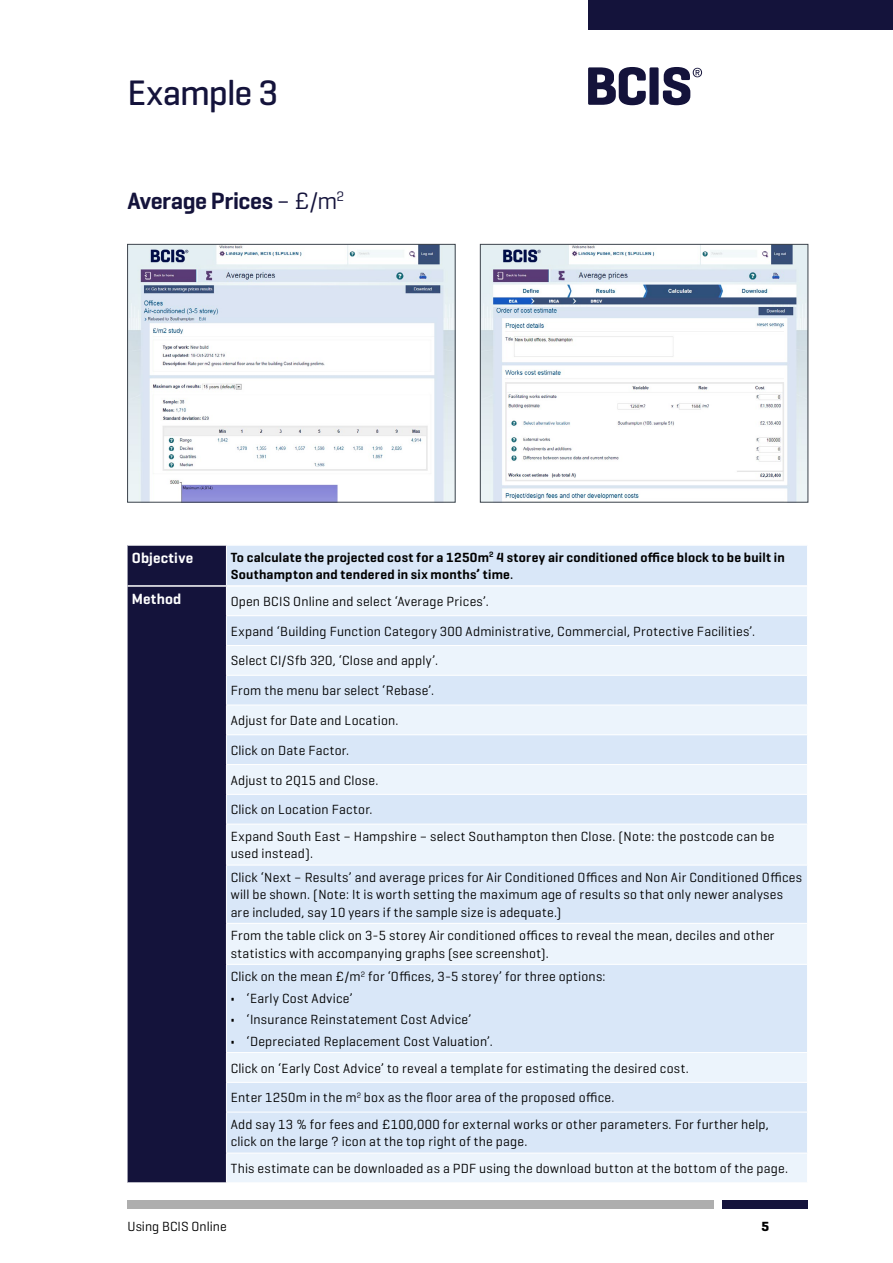
<style>
.page{position:relative;width:893px;height:1263px;background:#fff}
.page>*{position:absolute;margin:0;border:0;box-sizing:border-box;transform-origin:0 0}
.t1{font:500 36px "Geogrotesque";letter-spacing:-.03em;color:#14133b}
.t2{font:600 24px "Geogrotesque";letter-spacing:-.015em;color:#14133b}
.t3{font:600 15px "Geogrotesque";letter-spacing:.01em;color:#fff}
.t4{font:13.5px/26.7px "Geogrotesque";letter-spacing:.02em;color:#000}
.t5{font:600 13.5px/17.2px "Geogrotesque";letter-spacing:.02em;color:#000}
.t6{font:13.5px "Geogrotesque";color:#000}
.t7{font:700 13.5px "Geogrotesque";color:#000}
.s1{font-weight:400}
.s2{font-weight:500}
.s3{font-weight:700}
</style>
<div class="page">
<div style="left:588px;top:0;width:305px;height:30px;background:#14133b"></div>
<svg style="left:588px;top:67px;width:58px;height:38px"></svg>
<div style="left:649px;top:67px;width:10px;height:38px;background:#14133b;border-radius:2px"></div>
<svg style="left:663px;top:67px;width:39px;height:38px"></svg>
<div style="left:128px;top:1200px;width:586px;height:9px;background:#aeaeae"></div>
<div style="left:723px;top:1200px;width:85px;height:9px;background:#14133b"></div>
<div style="left:128px;top:546px;width:98px;height:636px;background:#14133b"></div>
<div style="left:227px;top:546px;width:580px;height:39px;background:#d9e7f8"></div>
<svg style="left:227px;top:587px;width:580px;height:595px;background:#e1ecf9"></svg>
<hr style="left:226px;top:615px;width:582px;height:1px;background:#fff">
<hr style="left:226px;top:645px;width:582px;height:1px;background:#fff">
<hr style="left:226px;top:675px;width:582px;height:1px;background:#fff">
<hr style="left:226px;top:705px;width:582px;height:1px;background:#fff">
<hr style="left:226px;top:734px;width:582px;height:1px;background:#fff">
<hr style="left:226px;top:764px;width:582px;height:1px;background:#fff">
<hr style="left:226px;top:794px;width:582px;height:1px;background:#fff">
<hr style="left:226px;top:824px;width:582px;height:1px;background:#fff">
<hr style="left:226px;top:865px;width:582px;height:1px;background:#fff">
<hr style="left:226px;top:923px;width:582px;height:1px;background:#fff">
<hr style="left:226px;top:964px;width:582px;height:1px;background:#fff">
<hr style="left:226px;top:1052px;width:582px;height:1px;background:#fff">
<hr style="left:226px;top:1082px;width:582px;height:1px;background:#fff">
<hr style="left:226px;top:1112px;width:582px;height:1px;background:#fff">
<hr style="left:226px;top:1153px;width:582px;height:1px;background:#fff">
<hr style="left:128px;top:585px;width:98px;height:2px;background:#fff">
<img style="left:129px;top:246px;width:325px;height:255px">
<div style="left:127px;top:244px;width:329px;height:259px;border:1px solid #3d444c"></div>
<img style="left:482px;top:246px;width:324px;height:255px">
<div style="left:480px;top:244px;width:328px;height:259px;border:1px solid #3d444c"></div>
<h1 class="t1" style="left:128px;top:71px;width:152px">Example 3</h1>
<h2 class="t2" style="left:128px;top:186px;width:218px">Average Prices <span class="s1">– £/m</span><sup>2</sup></h2>
<p class="t3" style="left:132px;top:549px;width:63px">Objective</p>
<p class="t5" style="left:231px;top:548px;width:555px">To calculate the projected cost for a 1250m<sup>2</sup> 4 storey air conditioned office block to be built in<br>Southampton and tendered in six months’ time<span class="s2">.</span></p>
<p class="t3" style="left:132px;top:589px;width:51px">Method</p>
<p class="t4" style="left:231px;top:587px;width:259px">Open BCIS Online and select ‘Average Prices’.</p>
<p class="t4" style="left:231px;top:617px;width:526px">Expand ‘Building Function Category 300 Administrative, Commercial, Protective Facilities’.</p>
<p class="t4" style="left:231px;top:647px;width:209px">Select CI/Sfb 320, ‘Close and apply’.</p>
<p class="t4" style="left:231px;top:677px;width:205px">From the menu bar select ‘Rebase’.</p>
<p class="t4" style="left:231px;top:707px;width:169px">Adjust for Date and Location.</p>
<p class="t4" style="left:231px;top:736px;width:120px">Click on Date Factor.</p>
<p class="t4" style="left:231px;top:766px;width:149px">Adjust to 2Q15 and Close.</p>
<p class="t4" style="left:231px;top:796px;width:545px">Click on Location Factor.<br>Expand South East – Hampshire – select Southampton then Close. (Note: the postcode can be</p>
<p class="t4" style="left:231px;top:841px;width:573px;line-height:23.7px">used instead).<br>Click ‘Next – Results’ and average prices for Air Conditioned Offices and Non Air Conditioned Offices</p>
<p class="t4" style="left:231px;top:886px;width:554px;line-height:17.2px">will be shown. (Note: It is worth setting the maximum age of results so that only newer analyses are included, say 10 years if the sample size is adequate.)</p>
<p class="t4" style="left:231px;top:927px;width:545px;line-height:17.2px">From the table click on 3-5 storey Air conditioned offices to reveal the mean, deciles and other statistics with accompanying graphs (see screenshot).</p>
<p class="t4" style="left:231px;top:963px;width:376px">Click on the mean £/m<sup>2</sup> for ‘Offices, 3-5 storey’ for three options:</p>
<p class="t4" style="left:231px;top:984px;width:123px"><span class="s3">•</span> ‘Early Cost Advice’</p>
<p class="t4" style="left:231px;top:1006px;width:242px"><span class="s3">•</span> ‘Insurance Reinstatement Cost Advice’</p>
<p class="t4" style="left:231px;top:1027px;width:460px"><span class="s3">•</span> ‘Depreciated Replacement Cost Valuation’.<br>Click on ‘Early Cost Advice’ to reveal a template for estimating the desired cost.</p>
<p class="t4" style="left:231px;top:1084px;width:540px">Enter 1250m in the m<sup>2</sup> box as the floor area of the proposed office.<br>Add say 13 % for fees and £100,000 for external works or other parameters. For further help,</p>
<p class="t4" style="left:231px;top:1128px;width:559px">click on the large ? icon at the top right of the page.<br>This estimate can be downloaded as a PDF using the download button at the bottom of the page.</p>
<p class="t6" style="left:128px;top:1217px;width:101px">Using BCIS Online</p>
<p class="t7" style="left:762px;top:1217px;width:9px">5</p>
</div>
